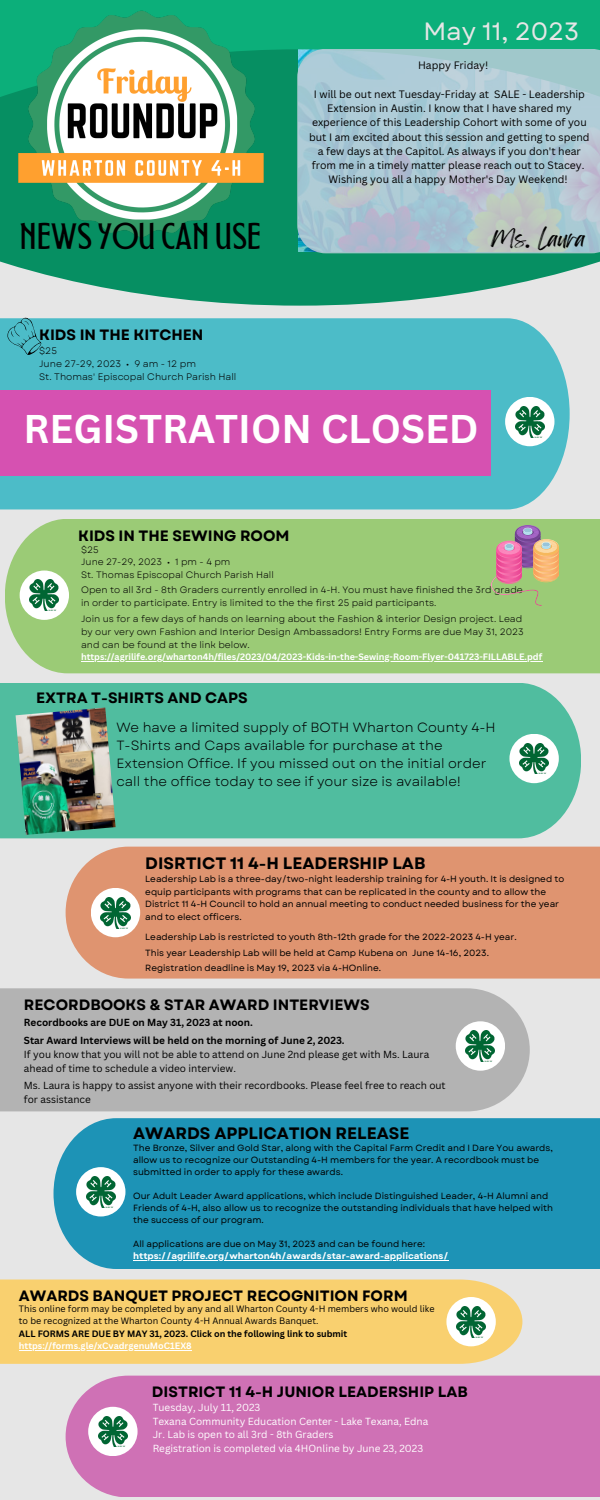
<style>
.page{position:relative;width:600px;height:1500px;background:#e6e6e6}
.page>*{position:absolute;margin:0;border:0;box-sizing:border-box;transform-origin:0 0}
.t1{font:700 39px "Canva Sans";color:#fff}
.t2{font:30px "Montagna LTD";color:#000}
.t3{font:25px "Garet";color:#e6e6e6}
.t4{font:19.9px "Feeling Passionate";color:#000}
.t5{font:700 16.5px "Garet";color:#000}
.t6{font:700 15px "Garet";color:#000}
.t7{font:13.3px/18px "Garet";color:#000}
.t8{font:10.5px/14.2px "Canva Sans";color:#000;text-align:center}
.t9{font:10px/14px "Canva Sans";color:#000}
.t10{font:10px "Canva Sans";color:#fff}
.t11{font:700 10px "Canva Sans";color:#000}
.t12{font:9.4px "Garet";color:#000}
.t13{font:9.3px/12.9px "Garet";color:#000}
.t14{font:9px/12px "Garet";color:#000}
.t15{font:700 9px "Canva Sans";color:#fff}
.t16{font:9px/12.5px "Canva Sans";color:#000}
.t17{font:700 9px "Garet";color:#fff}
.t18{font:700 9px "Canva Sans";color:#000}
</style>
<div class="page">
<div style="left:0;top:318px;width:569px;height:191px;background:#4cbcc8"></div>
<div style="left:0;top:683px;width:581px;height:155px;background:#50bd9f"></div>
<div style="left:5px;top:519px;width:595px;height:154px;background:#9bcb76"></div>
<div style="left:66px;top:847px;width:534px;height:132px;background:#df9470"></div>
<div style="left:66px;top:1376px;width:534px;height:121px;background:#cf71b5"></div>
<svg style="left:82px;top:253px;width:518px;height:53px;fill:#068f62"></svg>
<div style="left:300px;top:0;width:300px;height:49px;background:#0caf7a"></div>
<img style="left:0;top:0;width:300px;height:283px">
<div style="left:505px;top:397px;width:49px;height:49px;background:#fff;border-radius:50%"></div>
<img style="left:515px;top:406px;width:29px;height:31px">
<div style="left:20px;top:571px;width:49px;height:49px;background:#fff;border-radius:50%"></div>
<img style="left:30px;top:580px;width:29px;height:31px">
<div style="left:509px;top:734px;width:50px;height:49px;background:#fff;border-radius:50%"></div>
<img style="left:519px;top:743px;width:30px;height:31px">
<div style="left:88px;top:1407px;width:50px;height:49px;background:#fff;border-radius:50%"></div>
<img style="left:98px;top:1416px;width:29px;height:31px">
<div style="left:91px;top:888px;width:49px;height:49px;background:#fff;border-radius:50%"></div>
<img style="left:101px;top:897px;width:29px;height:31px">
<div style="left:0;top:988px;width:529px;height:123px;background:#b3b3b3"></div>
<div style="left:456px;top:1021px;width:49px;height:50px;background:#fff;border-radius:50%"></div>
<img style="left:466px;top:1031px;width:29px;height:30px">
<svg style="left:297px;top:49px;width:303px;height:204px;background:#abc6d1"></svg>
<img style="left:16px;top:708px;width:100px;height:127px">
<svg style="left:3px;top:317px;width:47px;height:42px;background:#4cb3be"></svg>
<svg style="left:491px;top:525px;width:68px;height:81px;background:#baa687"></svg>
<div style="left:54px;top:1118px;width:546px;height:151px;background:#1d93b6"></div>
<div style="left:76px;top:1167px;width:49px;height:50px;background:#fff;border-radius:50%"></div>
<img style="left:86px;top:1177px;width:29px;height:30px">
<div style="left:0;top:1280px;width:522px;height:84px;background:#f9d06f"></div>
<div style="left:446px;top:1297px;width:50px;height:49px;background:#fff;border-radius:50%"></div>
<img style="left:456px;top:1306px;width:30px;height:31px">
<div style="left:0;top:390px;width:491px;height:85px;background:#d651b1"></div>
<hr style="left:81px;top:661px;width:462px;height:1px;background:#fff">
<hr style="left:133px;top:1260px;width:316px;height:1px;background:#fff">
<hr style="left:19px;top:1350px;width:173px;height:1px;background:#fff">
<p class="t3" style="left:423px;top:14px;width:157px">May 11, 2023</p>
<p class="t2" style="left:19px;top:223px;width:243px">NEWS YOU CAN USE</p>
<p class="t6" style="left:39px;top:324px;width:166px">KIDS IN THE KITCHEN</p>
<p class="t12" style="left:39px;top:344px;width:19px">$25</p>
<p class="t12" style="left:39px;top:357px;width:158px">June 27-29, 2023 • 9 am - 12 pm</p>
<p class="t12" style="left:39px;top:369px;width:199px">St. Thomas' Episcopal Church Parish Hall</p>
<p class="t8" style="left:418px;top:58px;width:72px">Happy Friday!</p>
<p class="t8" style="left:309px;top:87px;width:282px">I will be out next Tuesday-Friday at SALE - Leadership Extension in Austin. I know that I have shared my experience of this Leadership Cohort with some of you but I am excited about this session and getting to spend a few days at the Capitol. As always if you don't hear from me in a timely matter please reach out to Stacey.</p>
<p class="t8" style="left:328px;top:172px;width:241px">Wishing you all a happy Mother's Day Weekend!</p>
<p class="t4" style="left:491px;top:223px;width:96px">Ms. Laura</p>
<p class="t1" style="left:23px;top:402px;width:457px">REGISTRATION CLOSED</p>
<p class="t6" style="left:78px;top:525px;width:213px">KIDS IN THE SEWING ROOM</p>
<p class="t13" style="left:81px;top:543px;width:19px">$25</p>
<p class="t13" style="left:81px;top:556px;width:151px">June 27-29, 2023 • 1 pm - 4 pm</p>
<p class="t13" style="left:81px;top:569px;width:194px">St. Thomas Episcopal Church Parish Hall</p>
<p class="t13" style="left:81px;top:583px;width:443px">Open to all 3rd - 8th Graders currently enrolled in 4-H. You must have finished the 3rd grade in order to participate. Entry is limited to the the first 25 paid participants.</p>
<p class="t13" style="left:81px;top:612px;width:444px">Join us for a few days of hands on learning about the Fashion &amp; interior Design project. Lead by our very own Fashion and Interior Design Ambassadors! Entry Forms are due May 31, 2023 and can be found at the link below.</p>
<p class="t15" style="left:81px;top:651px;width:463px">https://agrilife.org/wharton4h/files/2023/04/2023-Kids-in-the-Sewing-Room-Flyer-041723-FILLABLE.pdf</p>
<p class="t6" style="left:36px;top:686px;width:213px">EXTRA T-SHIRTS AND CAPS</p>
<p class="t7" style="left:116px;top:719px;width:381px">We have a limited supply of BOTH Wharton County 4-H T-Shirts and Caps available for purchase at the Extension Office. If you missed out on the initial order call the office today to see if your size is available!</p>
<p class="t5" style="left:145px;top:852px;width:282px">DISRTICT 11 4-H LEADERSHIP LAB</p>
<p class="t14" style="left:145px;top:873px;width:421px;line-height:12.5px">Leadership Lab is a three-day/two-night leadership training for 4-H youth. It is designed to equip participants with programs that can be replicated in the county and to allow the District 11 4-H Council to hold an annual meeting to conduct needed business for the year and to elect officers.</p>
<p class="t14" style="left:145px;top:931px;width:373px">Leadership Lab is restricted to youth 8th-12th grade for the 2022-2023 4-H year.</p>
<p class="t14" style="left:145px;top:946px;width:345px">This year Leadership Lab will be held at Camp Kubena on June 14-16, 2023.</p>
<p class="t14" style="left:145px;top:962px;width:237px">Registration deadline is May 19, 2023 via 4-HOnline.</p>
<p class="t6" style="left:24px;top:994px;width:347px">RECORDBOOKS &amp; STAR AWARD INTERVIEWS</p>
<p class="t11" style="left:24px;top:1015px;width:230px">Recordbooks are DUE on May 31, 2023 at noon.</p>
<p class="t11" style="left:24px;top:1033px;width:322px">Star Award Interviews will be held on the morning of June 2, 2023.</p>
<p class="t9" style="left:24px;top:1047px;width:407px">If you know that you will not be able to attend on June 2nd please get with Ms. Laura ahead of time to schedule a video interview.</p>
<p class="t9" style="left:24px;top:1078px;width:423px">Ms. Laura is happy to assist anyone with their recordbooks. Please feel free to reach out for assistance</p>
<p class="t5" style="left:133px;top:1121px;width:278px">AWARDS APPLICATION RELEASE</p>
<p class="t14" style="left:133px;top:1142px;width:421px">The Bronze, Silver and Gold Star, along with the Capital Farm Credit and I Dare You awards, allow us to recognize our Outstanding 4-H members for the year. A recordbook must be submitted in order to apply for these awards.</p>
<p class="t14" style="left:133px;top:1190px;width:421px">Our Adult Leader Award applications, which include Distinguished Leader, 4-H Alumni and<br>Friends of 4-H, also allow us to recognize the outstanding individuals that have helped with the success of our program.</p>
<p class="t14" style="left:133px;top:1238px;width:293px">All applications are due on May 31, 2023 and can be found here:</p>
<p class="t17" style="left:133px;top:1250px;width:317px">https://agrilife.org/wharton4h/awards/star-award-applications/</p>
<p class="t6" style="left:19px;top:1285px;width:390px">AWARDS BANQUET PROJECT RECOGNITION FORM</p>
<p class="t16" style="left:19px;top:1302px;width:417px">This online form may be completed by any and all Wharton County 4-H members who would like to be recognized at the Wharton County 4-H Annual Awards Banquet.</p>
<p class="t18" style="left:19px;top:1327px;width:330px">ALL FORMS ARE DUE BY MAY 31, 2023. Click on the following link to submit</p>
<p class="t15" style="left:19px;top:1340px;width:174px">https://forms.gle/xCvadrgenuMoC1EX8</p>
<p class="t6" style="left:152px;top:1381px;width:317px">DISTRICT 11 4-H JUNIOR LEADERSHIP LAB</p>
<p class="t10" style="left:153px;top:1401px;width:109px">Tuesday, July 11, 2023</p>
<p class="t10" style="left:153px;top:1414px;width:277px">Texana Community Education Center - Lake Texana, Edna</p>
<p class="t10" style="left:153px;top:1428px;width:182px">Jr. Lab is open to all 3rd - 8th Graders</p>
<p class="t10" style="left:153px;top:1441px;width:272px">Registration is completed via 4HOnline by June 23, 2023</p>
</div>
